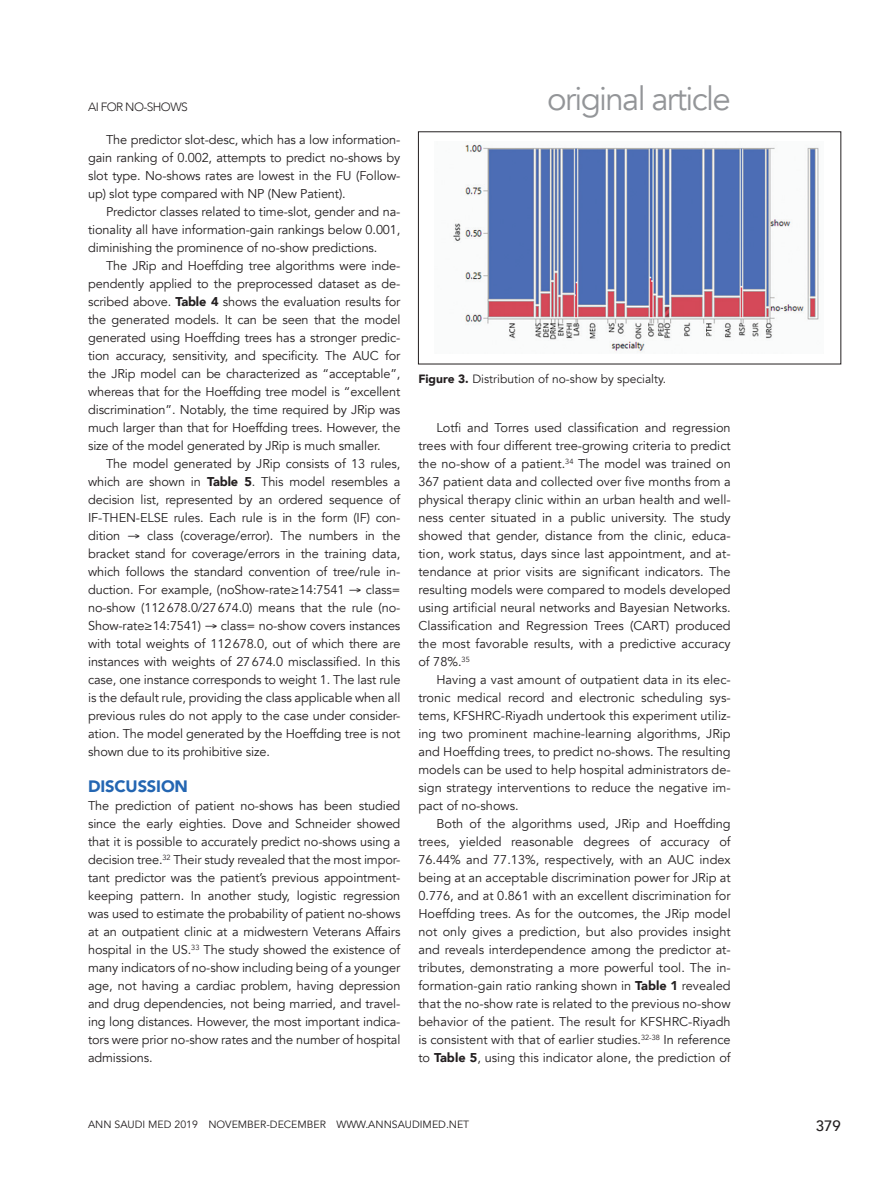
<style>
.page{position:relative;width:893px;height:1191px;background:#fff}
.page>*{position:absolute;margin:0;border:0;box-sizing:border-box;transform-origin:0 0}
.t1{font:33px "Avenir";letter-spacing:-.05em;color:#939598}
.subhead{font:900 16.5px "Avenir";letter-spacing:-.01em;color:#2466b2}
.t2{font:500 15px "Avenir";color:#231f20}
.body{font:12.75px/18px "Avenir";letter-spacing:-.01em;color:#231f20;text-align:justify}
.body_after_sub{font:12.75px/18px "Avenir";letter-spacing:-.01em;color:#231f20;text-align:justify}
.t3{font:12px "Avenir";color:#231f20}
.t4{font:300 12px "Avenir";letter-spacing:-.05em;color:#231f20}
.t5{font:10.5px "Avenir";color:#231f20}
.s1{font-weight:900}
</style>
<div class="page">
<img style="left:453px;top:144px;width:366px;height:208px">
<p class="t4" style="left:88px;top:100px;width:101px">AI FOR NO-SHOWS</p>
<p class="body" style="left:88px;top:131px;width:314px;text-indent:18px">The predictor slot-desc, which has a low information&shy;gain ranking of 0.002, attempts to predict no-shows by slot type. No-shows rates are lowest in the FU (Follow&shy;up) slot type compared with NP (New Patient).</p>
<p class="body" style="left:88px;top:203px;width:314px;text-indent:18px">Predictor classes related to time-slot, gender and na&shy;tionality all have information-gain rankings below 0.001, diminishing the prominence of no-show predictions.</p>
<p class="body" style="left:88px;top:257px;width:314px;text-indent:18px">The JRip and Hoeffding tree algorithms were inde&shy;pendently applied to the preprocessed dataset as de&shy;scribed above. <span class="s1">Table 4</span> shows the evaluation results for the generated models. It can be seen that the model generated using Hoeffding trees has a stronger predic&shy;tion accuracy, sensitivity, and specificity. The AUC for the JRip model can be characterized as “acceptable”, whereas that for the Hoeffding tree model is “excellent discrimination”. Notably, the time required by JRip was much larger than that for Hoeffding trees. However, the size of the model generated by JRip is much smaller.</p>
<p class="body" style="left:88px;top:455px;width:314px;text-indent:18px">The model generated by JRip consists of 13 rules, which are shown in <span class="s1">Table 5</span>. This model resembles a decision list, represented by an ordered sequence of IF-THEN-ELSE rules. Each rule is in the form (IF) con&shy;dition → class (coverage/error). The numbers in the bracket stand for coverage/errors in the training data, which follows the standard convention of tree/rule in&shy;duction. For example, (noShow-rate≥14:7541 → class= no-show (112678.0/27674.0) means that the rule (no-Show-rate≥14:7541) → class= no-show covers instances with total weights of 112678.0, out of which there are instances with weights of 27674.0 misclassified. In this case, one instance corresponds to weight 1. The last rule is the default rule, providing the class applicable when all previous rules do not apply to the case under consider&shy;ation. The model generated by the Hoeffding tree is not shown due to its prohibitive size.</p>
<p class="subhead" style="left:88px;top:772px;width:101px">DISCUSSION</p>
<p class="body_after_sub" style="left:88px;top:797px;width:314px">The prediction of patient no-shows has been studied since the early eighties. Dove and Schneider showed that it is possible to accurately predict no-shows using a decision tree.<sup>32</sup> Their study revealed that the most impor&shy;tant predictor was the patient’s previous appointment&shy;keeping pattern. In another study, logistic regression was used to estimate the probability of patient no-shows at an outpatient clinic at a midwestern Veterans Affairs hospital in the US.<sup>33</sup> The study showed the existence of many indicators of no-show including being of a younger age, not having a cardiac problem, having depression and drug dependencies, not being married, and travel&shy;ing long distances. However, the most important indica&shy;tors were prior no-show rates and the number of hospital admissions.</p>
<h1 class="t1" style="left:547px;top:78px;width:185px">original article</h1>
<p class="t3" style="left:418px;top:372px;width:249px"><span class="s1">Figure 3.</span> Distribution of no-show by specialty.</p>
<p class="body" style="left:418px;top:419px;width:314px;text-indent:18px">Lotfi and Torres used classification and regression trees with four different tree-growing criteria to predict the no-show of a patient.<sup>34</sup> The model was trained on 367 patient data and collected over five months from a physical therapy clinic within an urban health and well&shy;ness center situated in a public university. The study showed that gender, distance from the clinic, educa&shy;tion, work status, days since last appointment, and at&shy;tendance at prior visits are significant indicators. The resulting models were compared to models developed using artificial neural networks and Bayesian Networks.<br>Classification and Regression Trees (CART) produced the most favorable results, with a predictive accuracy of 78%.<sup>35</sup></p>
<p class="body" style="left:418px;top:671px;width:314px;text-indent:18px">Having a vast amount of outpatient data in its elec&shy;tronic medical record and electronic scheduling sys&shy;tems, KFSHRC-Riyadh undertook this experiment utiliz&shy;ing two prominent machine-learning algorithms, JRip and Hoeffding trees, to predict no-shows. The resulting models can be used to help hospital administrators de&shy;sign strategy interventions to reduce the negative im&shy;pact of no-shows.</p>
<p class="body" style="left:418px;top:815px;width:314px;text-indent:18px">Both of the algorithms used, JRip and Hoeffding trees, yielded reasonable degrees of accuracy of 76.44% and 77.13%, respectively, with an AUC index being at an acceptable discrimination power for JRip at 0.776, and at 0.861 with an excellent discrimination for Hoeffding trees. As for the outcomes, the JRip model not only gives a prediction, but also provides insight and reveals interdependence among the predictor at&shy;tributes, demonstrating a more powerful tool. The in&shy;formation-gain ratio ranking shown in <span class="s1">Table 1</span> revealed that the no-show rate is related to the previous no-show behavior of the patient. The result for KFSHRC-Riyadh is consistent with that of earlier studies.<sup>32-38</sup> In reference to <span class="s1">Table 5</span>, using this indicator alone, the prediction of</p>
<p class="t5" style="left:88px;top:1118px;width:383px">ANN SAUDI MED 2019 NOVEMBER-DECEMBER WWW.ANNSAUDIMED.NET</p>
<p class="t2" style="left:816px;top:1112px;width:27px">379</p>
</div>
